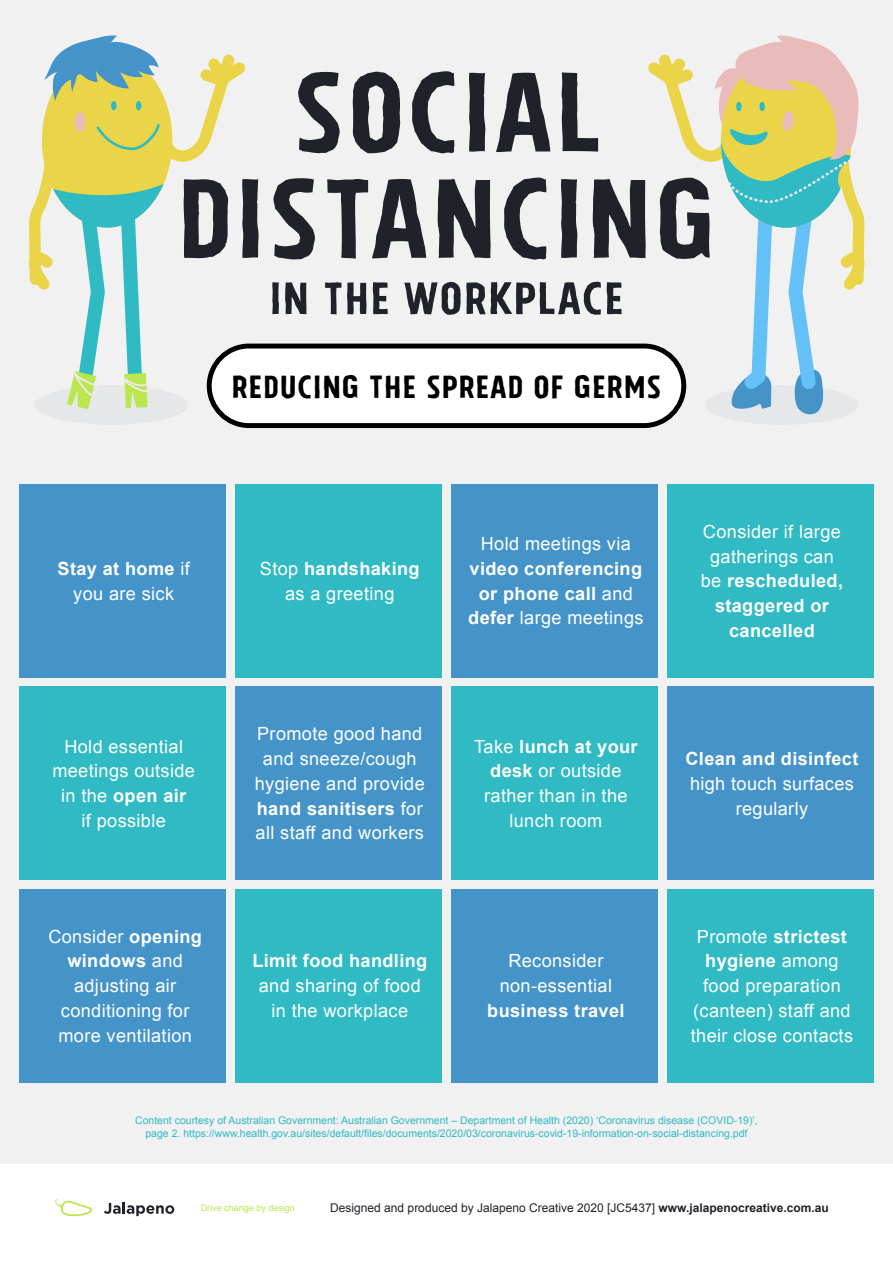
<style>
.page{position:relative;width:893px;height:1263px;background:#fff}
.page>*{position:absolute;margin:0;border:0;box-sizing:border-box;transform-origin:0 0}
.t1{font:140.25px/106.4px "Tolyer X Handmade No.1";letter-spacing:.02em;color:#202229;text-align:center}
.t2{font:56.55px "Tolyer X Handmade No.1";letter-spacing:.02em;color:#202229}
.t3{font:39.9px "Tolyer X Handmade No.1";letter-spacing:.02em;color:#000}
.t4{font:18.15px/24.8px "Arial";letter-spacing:.02em;color:#fff;text-align:center}
.t5{font:700 18.15px/24.8px "Arial";letter-spacing:.02em;color:#fff;text-align:center}
.t6{font:12px "Arial";color:#202229}
.t7{font:10.5px/13.5px "Arial";color:#30bac4;text-align:center}
.t8{font:9px "Arial";color:#bbe74e}
.s1{font-weight:700}
.s2{font-weight:400}
</style>
<div class="page">
<div style="left:0;top:0;width:893px;height:1163px;background:#f1f1f2"></div>
<div style="left:35px;top:385px;width:153px;height:40px;background:#e6e7e8;border-radius:50%"></div>
<svg style="left:28px;top:35px;width:227px;height:374px"></svg>
<div style="left:19px;top:484px;width:207px;height:193px;background:#4494ca"></div>
<div style="left:19px;top:686px;width:207px;height:194px;background:#30bac4"></div>
<div style="left:19px;top:889px;width:207px;height:193px;background:#4494ca"></div>
<div style="left:451px;top:484px;width:207px;height:193px;background:#4494ca"></div>
<div style="left:451px;top:686px;width:207px;height:194px;background:#30bac4"></div>
<div style="left:451px;top:889px;width:207px;height:193px;background:#4494ca"></div>
<div style="left:235px;top:484px;width:207px;height:193px;background:#30bac4"></div>
<div style="left:235px;top:686px;width:207px;height:194px;background:#4494ca"></div>
<div style="left:235px;top:889px;width:207px;height:193px;background:#30bac4"></div>
<div style="left:667px;top:484px;width:207px;height:193px;background:#30bac4"></div>
<div style="left:667px;top:686px;width:207px;height:194px;background:#4494ca"></div>
<div style="left:667px;top:889px;width:207px;height:193px;background:#30bac4"></div>
<svg style="left:104px;top:1202px;width:70px;height:14px"></svg>
<svg style="left:55px;top:1199px;width:37px;height:17px"></svg>
<div style="left:209px;top:346px;width:475px;height:80px;background:#fff;border-radius:40px"></div>
<div style="left:207px;top:344px;width:479px;height:84px;border:5px solid #000;border-radius:40px"></div>
<div style="left:705px;top:385px;width:153px;height:40px;background:#e6e7e8;border-radius:50%"></div>
<svg style="left:638px;top:35px;width:227px;height:379px"></svg>
<h1 class="t1" style="left:177px;top:51px;width:541px">SOCIAL<br>DISTANCING</h1>
<h2 class="t2" style="left:270px;top:266px;width:355px">IN THE WORKPLACE</h2>
<h3 class="t3" style="left:231px;top:364px;width:431px">REDUCING THE SPREAD OF GERMS</h3>
<p class="t4" style="left:58px;top:556px;width:134px"><span class="s1">Stay at home</span> if you are sick</p>
<p class="t4" style="left:52px;top:734px;width:144px">Hold essential meetings outside in the <span class="s1">open air<br></span>if possible</p>
<p class="t4" style="left:48px;top:924px;width:155px">Consider <span class="s1">opening windows</span> and adjusting air conditioning for more ventilation</p>
<p class="t4" style="left:260px;top:556px;width:161px">Stop <span class="s1">handshaking </span>as a greeting</p>
<p class="t4" style="left:255px;top:722px;width:171px">Promote good hand and sneeze/cough hygiene and provide <span class="s1">hand sanitisers</span> for all staff and workers</p>
<p class="t4" style="left:481px;top:532px;width:152px">Hold meetings via</p>
<p class="t5" style="left:468px;top:557px;width:177px">video conferencing or phone call <span class="s2">and </span>defer <span class="s2">large meetings</span></p>
<p class="t4" style="left:474px;top:734px;width:165px">Take <span class="s1">lunch at your desk</span> or outside rather than in the lunch room</p>
<p class="t5" style="left:252px;top:949px;width:176px">Limit food handling</p>
<p class="t4" style="left:259px;top:973px;width:163px">and sharing of food in the workplace</p>
<p class="t4" style="left:500px;top:949px;width:114px">Reconsider non-essential</p>
<p class="t5" style="left:487px;top:999px;width:139px">business travel</p>
<p class="t5" style="left:701px;top:519px;width:144px"><span class="s2">Consider if large gatherings can be</span> rescheduled, staggered or cancelled</p>
<p class="t5" style="left:685px;top:747px;width:174px">Clean and disinfect</p>
<p class="t4" style="left:690px;top:771px;width:165px">high touch surfaces regularly</p>
<p class="t4" style="left:691px;top:924px;width:164px">Promote <span class="s1">strictest hygiene</span> among food preparation (canteen) staff and their close contacts</p>
<p class="t7" style="left:135px;top:1113px;width:624px">Content courtesy of Australian Government: Australian Government – Department of Health (2020) ‘Coronavirus disease (COVID-19)’, page 2. https://www.health.gov.au/sites/default/files/documents/2020/03/coronavirus-covid-19-information-on-social-distancing.pdf</p>
<p class="t8" style="left:201px;top:1202px;width:96px">Drive change by design</p>
<p class="t6" style="left:330px;top:1200px;width:500px">Designed and produced by Jalapeno Creative 2020 [JC5437] <span class="s1">www.jalapenocreative.com.au</span></p>
</div>
